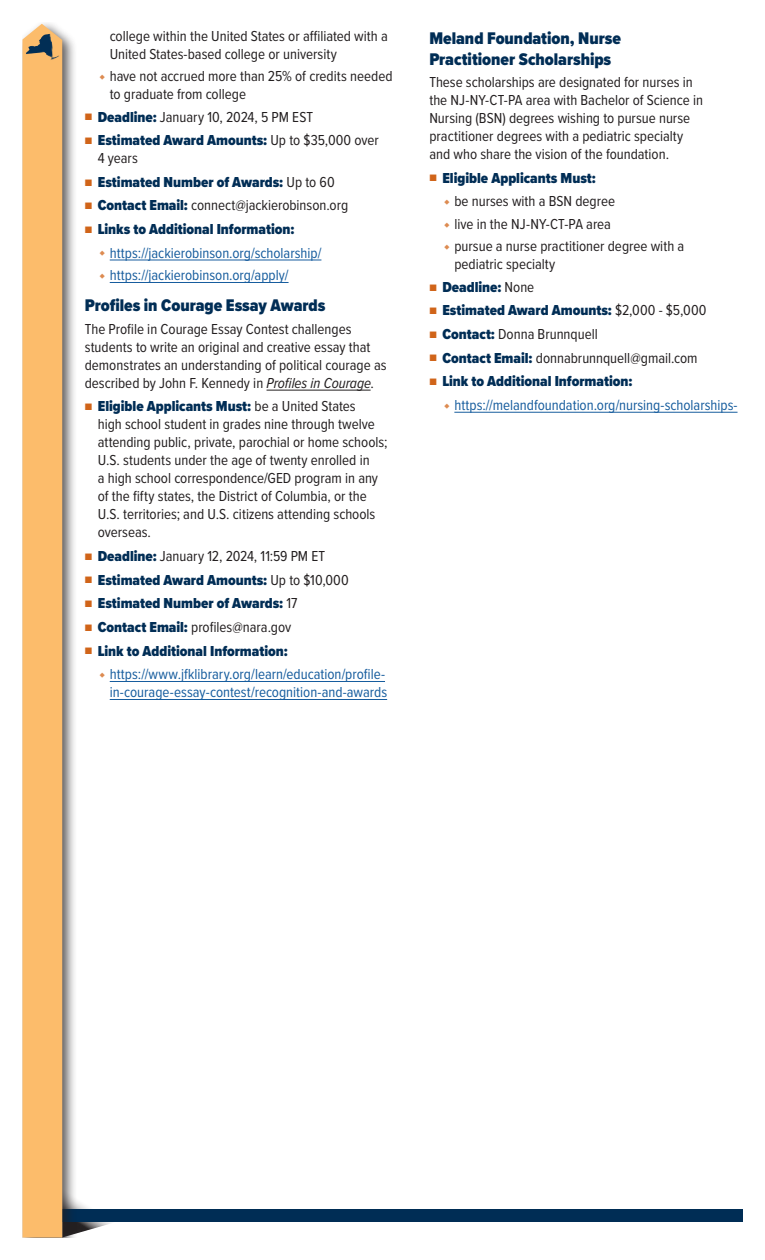
<style>
.page{position:relative;width:765px;height:1260px;background:#fff}
.page>*{position:absolute;margin:0;border:0;box-sizing:border-box;transform-origin:0 0}
.t1{font:900 17.5px/21px "Proxima Nova Cond";color:#002d55}
.t2{font:15px/18px "Proxima Nova Cond";color:#231f20}
.t3{font:15px/23px "Proxima Nova Cond";color:#175d9e}
.t4{font:900 15px/18px "Proxima Nova Cond";color:#002d55}
.s1{font-size:10px;color:#dd8b51}
.s2{font-size:11.25px;color:#d06419}
.s3{font-weight:900;color:#002d55}
.s4{font-weight:400;font-size:11.25px;color:#d06419}
.s5{font-weight:400;color:#231f20}
.s6{font-style:italic}
</style>
<div class="page">
<svg style="left:77px;top:1201px;width:43px;height:33px"></svg>
<div style="left:37px;top:1210px;width:705px;height:12px;background:#002d55"></div>
<div style="left:22px;top:22px;width:55px;height:1216px;background:#231f20;opacity:.75"></div>
<svg style="left:22px;top:24px;width:40px;height:1213px;fill:#fcbc6b"></svg>
<svg style="left:41px;top:34px;width:9px;height:4px"></svg>
<hr style="left:110px;top:260px;width:211px;height:1px;background:#175d9e">
<hr style="left:110px;top:282px;width:179px;height:1px;background:#175d9e">
<hr style="left:267px;top:390px;width:104px;height:1px;background:#231f20">
<hr style="left:110px;top:681px;width:275px;height:1px;background:#175d9e">
<hr style="left:110px;top:699px;width:277px;height:1px;background:#175d9e">
<hr style="left:454px;top:412px;width:284px;height:1px;background:#175d9e">
<p class="t2" style="left:110px;top:26px;width:280px">college within the United States or affiliated with a<br>United States-based college or university</p>
<p class="t2" style="left:110px;top:66px;width:284px;text-indent:-10px"><span class="s1">♦</span> have not accrued more than 25% of credits needed to graduate from college</p>
<p class="t2" style="left:85px;top:107px;width:230px"><span class="s2">■</span> <span class="s3">Deadline:</span> January 10, 2024, 5 PM EST</p>
<p class="t4" style="left:98px;top:131px;width:283px;text-indent:-13px"><span class="s4">■</span> Estimated Award Amounts: <span class="s5">Up to $35,000 over<br>4 years</span></p>
<p class="t4" style="left:85px;top:173px;width:251px"><span class="s4">■</span> Estimated Number of Awards: <span class="s5">Up to 60</span></p>
<p class="t2" style="left:85px;top:196px;width:265px"><span class="s2">■</span> <span class="s3">Contact Email:</span> connect@jackierobinson.org</p>
<p class="t3" style="left:100px;top:217px;width:223px;text-indent:-15px"><span class="s2">■</span> <span class="s3">Links to Additional Information:<br></span><span class="s1">♦</span> https://jackierobinson.org/scholarship/ <span class="s1">♦</span> https://jackierobinson.org/apply/</p>
<p class="t1" style="left:85px;top:295px;width:242px">Profiles in Courage Essay Awards</p>
<p class="t2" style="left:85px;top:319px;width:303px">The Profile in Courage Essay Contest challenges students to write an original and creative essay that demonstrates an understanding of political courage as described by John F. Kennedy in <span class="s6">Profiles in Courage</span>.</p>
<p class="t2" style="left:98px;top:397px;width:291px;text-indent:-13px"><span class="s2">■</span> <span class="s3">Eligible Applicants Must:</span> be a United States<br>high school student in grades nine through twelve attending public, private, parochial or home schools; U.S. students under the age of twenty enrolled in<br>a high school correspondence/GED program in any of the fifty states, the District of Columbia, or the U.S. territories; and U.S. citizens attending schools overseas.</p>
<p class="t2" style="left:85px;top:546px;width:242px"><span class="s2">■</span> <span class="s3">Deadline:</span> January 12, 2024, 11:59 PM ET</p>
<p class="t4" style="left:85px;top:571px;width:265px"><span class="s4">■</span> Estimated Award Amounts: <span class="s5">Up to $10,000</span></p>
<p class="t4" style="left:85px;top:594px;width:214px"><span class="s4">■</span> Estimated Number of Awards: <span class="s5">17</span></p>
<p class="t2" style="left:85px;top:617px;width:208px"><span class="s2">■</span> <span class="s3">Contact Email:</span> profiles@nara.gov</p>
<p class="t3" style="left:100px;top:638px;width:287px;line-height:23.6px;text-indent:-15px"><span class="s2">■</span> <span class="s3">Link to Additional Information:<br></span><span class="s1">♦</span> https://www.jfklibrary.org/learn/education/profile-</p>
<p class="t3" style="left:110px;top:680px;width:279px">in-courage-essay-contest/recognition-and-awards</p>
<p class="t1" style="left:429px;top:27px;width:193px">Meland Foundation, Nurse<br>Practitioner Scholarships</p>
<p class="t2" style="left:429px;top:72px;width:275px">These scholarships are designated for nurses in the NJ-NY-CT-PA area with Bachelor of Science in Nursing (BSN) degrees wishing to pursue nurse practitioner degrees with a pediatric specialty and who share the vision of the foundation.</p>
<p class="t2" style="left:444px;top:166px;width:241px;line-height:22.9px;text-indent:-15px"><span class="s2">■</span> <span class="s3">Eligible Applicants Must:<br></span><span class="s1">♦</span> be nurses with a BSN degree<br><span class="s1">♦</span> live in the NJ-NY-CT-PA area<br><span class="s1">♦</span> pursue a nurse practitioner degree with a</p>
<p class="t2" style="left:454px;top:255px;width:103px">pediatric specialty</p>
<p class="t4" style="left:429px;top:278px;width:106px"><span class="s4">■</span> Deadline: <span class="s5">None</span></p>
<p class="t4" style="left:429px;top:301px;width:279px"><span class="s4">■</span> Estimated Award Amounts: <span class="s5">$2,000 - $5,000</span></p>
<p class="t2" style="left:429px;top:324px;width:170px"><span class="s2">■</span> <span class="s3">Contact:</span> Donna Brunnquell</p>
<p class="t2" style="left:429px;top:348px;width:270px"><span class="s2">■</span> <span class="s3">Contact Email:</span> donnabrunnquell@gmail.com</p>
<p class="t3" style="left:444px;top:369px;width:295px;line-height:23.6px;text-indent:-15px"><span class="s2">■</span> <span class="s3">Link to Additional Information:<br></span><span class="s1">♦</span> https://melandfoundation.org/nursing-scholarships-</p>
</div>
